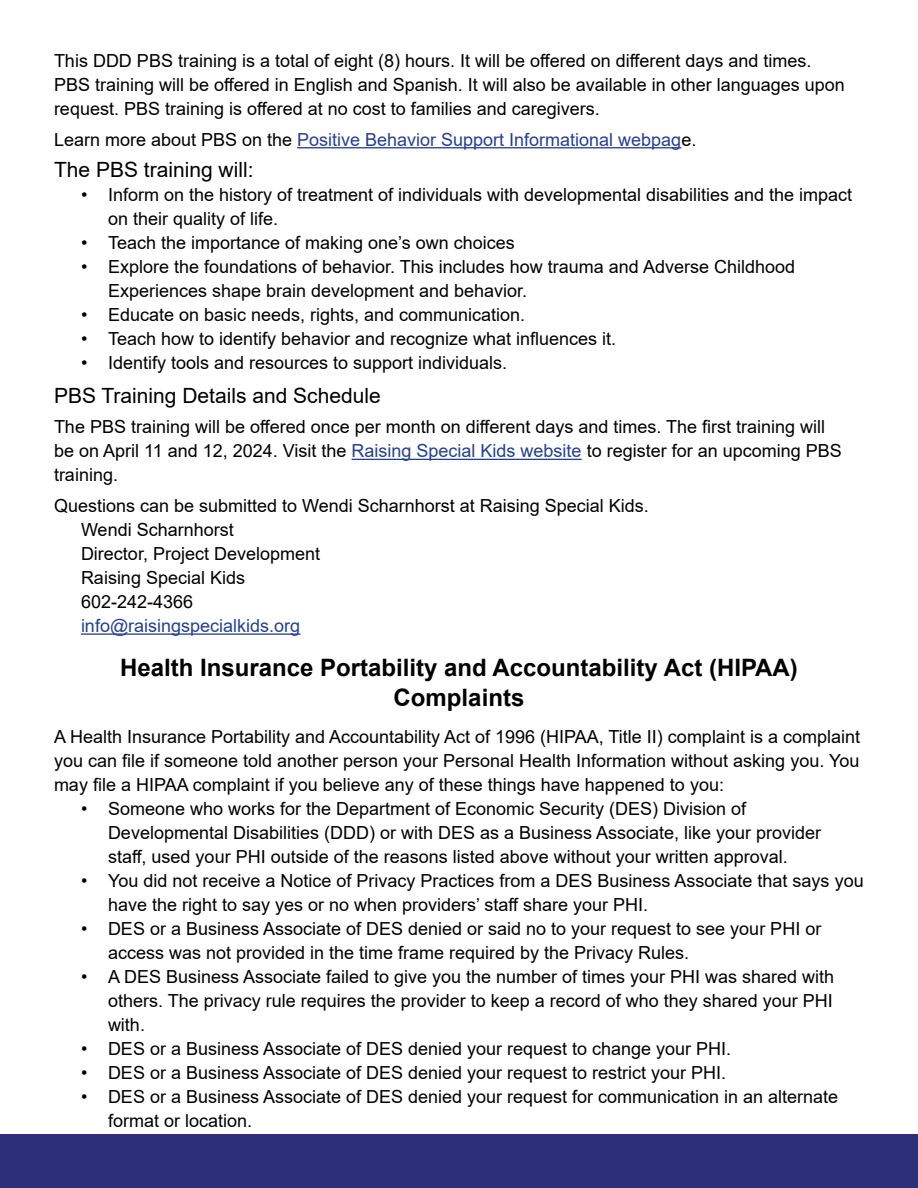
<style>
.page{position:relative;width:918px;height:1188px;background:#fff}
.page>*{position:absolute;margin:0;border:0;box-sizing:border-box;transform-origin:0 0}
.t1{font:700 24px/30px "Arial";color:#000;text-align:center}
.t2{font:21px "Arial";color:#000}
.t3{font:18px/24px "Arial";color:#000}
.t4{font:18px "Arial";color:#25408f}
.s1{color:#000}
.s2{color:#25408f}
</style>
<div class="page">
<div style="left:0;top:1134px;width:918px;height:54px;background:#2d3079"></div>
<hr style="left:297px;top:147px;width:384px;height:1px;background:#25408f">
<hr style="left:352px;top:459px;width:230px;height:1px;background:#25408f">
<hr style="left:81px;top:633px;width:219px;height:2px;background:#25408f">
<p class="t3" style="left:54px;top:49px;width:792px">This DDD PBS training is a total of eight (8) hours. It will be offered on different days and times.<br>PBS training will be offered in English and Spanish. It will also be available in other languages upon request. PBS training is offered at no cost to families and caregivers.</p>
<p class="t4" style="left:54px;top:127px;width:644px"><span class="s1">Learn more about PBS on the</span> Positive Behavior Support Informational webpag<span class="s1">e.</span></p>
<p class="t2" style="left:54px;top:155px;width:201px">The PBS training will:</p>
<p class="t3" style="left:108px;top:182px;width:746px;text-indent:-27px">• Inform on the history of treatment of individuals with developmental disabilities and the impact on their quality of life.</p>
<p class="t3" style="left:81px;top:230px;width:435px">• Teach the importance of making one’s own choices</p>
<p class="t3" style="left:108px;top:254px;width:689px;text-indent:-27px">• Explore the foundations of behavior. This includes how trauma and Adverse Childhood<br>Experiences shape brain development and behavior.</p>
<p class="t3" style="left:81px;top:302px;width:446px">• Educate on basic needs, rights, and communication.</p>
<p class="t3" style="left:81px;top:326px;width:537px">• Teach how to identify behavior and recognize what influences it.</p>
<p class="t3" style="left:81px;top:350px;width:428px">• Identify tools and resources to support individuals.</p>
<p class="t2" style="left:54px;top:381px;width:328px">PBS Training Details and Schedule</p>
<p class="t3" style="left:54px;top:415px;width:789px">The PBS training will be offered once per month on different days and times. The first training will be on April 11 and 12, 2024. Visit the <span class="s2">Raising Special Kids website</span> to register for an upcoming PBS training.</p>
<p class="t3" style="left:81px;top:494px;width:569px;text-indent:-27px">Questions can be submitted to Wendi Scharnhorst at Raising Special Kids.<br>Wendi Scharnhorst<br>Director, Project Development<br>Raising Special Kids<br>602-242-4366</p>
<p class="t4" style="left:81px;top:613px;width:221px">info@raisingspecialkids.org</p>
<h1 class="t1" style="left:120px;top:653px;width:679px">Health Insurance Portability and Accountability Act (HIPAA)<br>Complaints</h1>
<p class="t3" style="left:54px;top:725px;width:808px;text-align:justify">A Health Insurance Portability and Accountability Act of 1996 (HIPAA, Title II) complaint is a complaint you can file if someone told another person your Personal Health Information without asking you. You may file a HIPAA complaint if you believe any of these things have happened to you:</p>
<p class="t3" style="left:108px;top:797px;width:715px;text-indent:-27px">• Someone who works for the Department of Economic Security (DES) Division of<br>Developmental Disabilities (DDD) or with DES as a Business Associate, like your provider staff, used your PHI outside of the reasons listed above without your written approval.</p>
<p class="t3" style="left:108px;top:869px;width:757px;text-indent:-27px">• You did not receive a Notice of Privacy Practices from a DES Business Associate that says you have the right to say yes or no when providers’ staff share your PHI.</p>
<p class="t3" style="left:108px;top:917px;width:715px;text-indent:-27px">• DES or a Business Associate of DES denied or said no to your request to see your PHI or access was not provided in the time frame required by the Privacy Rules.</p>
<p class="t3" style="left:108px;top:965px;width:728px;text-align:justify;text-indent:-27px">• A DES Business Associate failed to give you the number of times your PHI was shared with others. The privacy rule requires the provider to keep a record of who they shared your PHI with.</p>
<p class="t3" style="left:81px;top:1037px;width:652px">• DES or a Business Associate of DES denied your request to change your PHI.</p>
<p class="t3" style="left:81px;top:1061px;width:647px">• DES or a Business Associate of DES denied your request to restrict your PHI.</p>
<p class="t3" style="left:108px;top:1085px;width:732px;text-indent:-27px">• DES or a Business Associate of DES denied your request for communication in an alternate format or location.</p>
</div>
